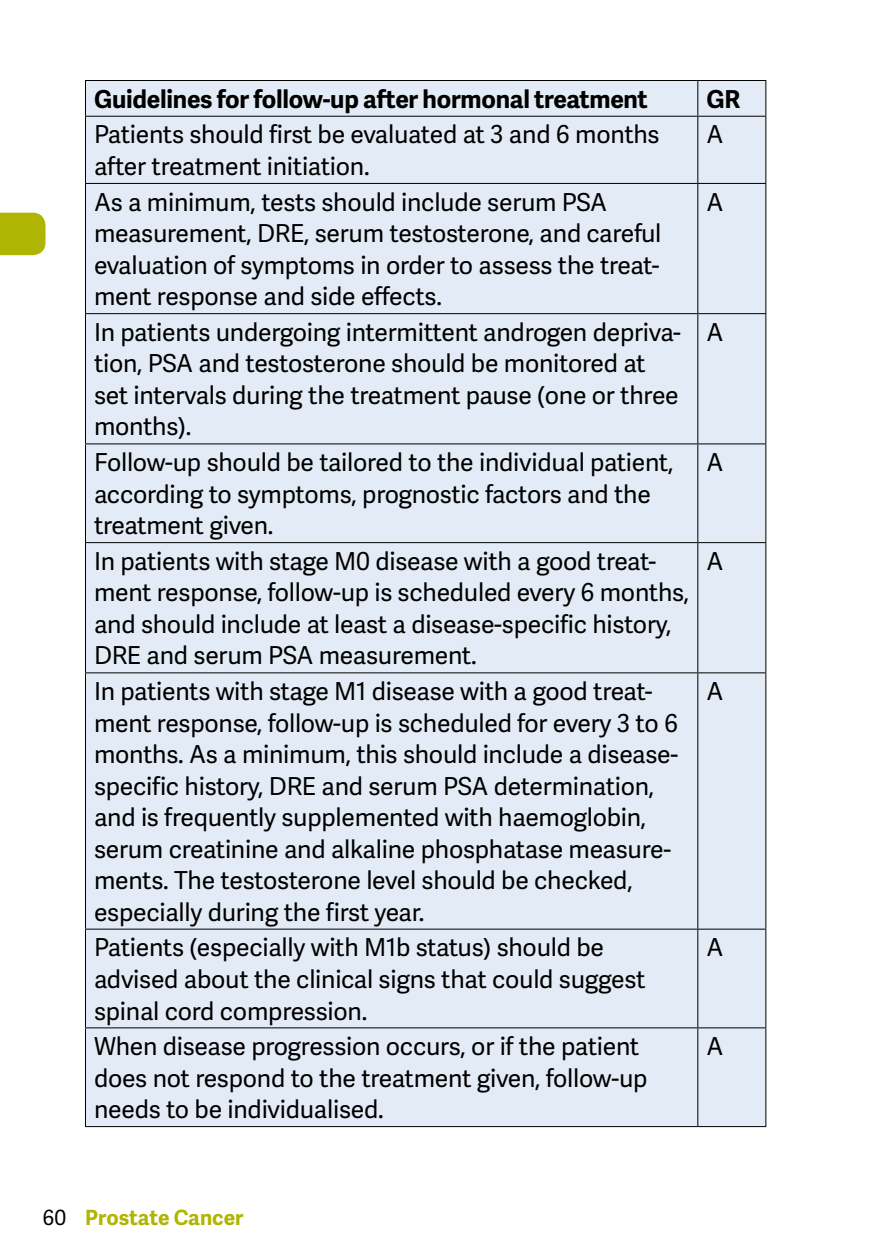
<style>
.page{position:relative;width:893px;height:1259px;background:#fff}
.page>*{position:absolute;margin:0;border:0;box-sizing:border-box;transform-origin:0 0}
.t1{font:24.6px/31.5px "Adelle Sans";letter-spacing:-.01em;color:#000}
.t2{font:700 24.6px "Adelle Sans";letter-spacing:-.01em;color:#000}
.t3{font:700 21px "Adelle Sans";color:#b0b503}
.s1{font-weight:400;color:#000}
</style>
<div class="page">
<div style="left:0;top:213px;width:46px;height:42px;background:#b0b503"></div>
<div style="left:86px;top:81px;width:679px;height:1045px;background:#e3ecf6"></div>
<hr style="left:85px;top:80px;width:613px;height:1px;background:#000">
<hr style="left:85px;top:81px;width:1px;height:35px;background:#000">
<hr style="left:698px;top:80px;width:68px;height:1px;background:#000">
<hr style="left:697px;top:81px;width:1px;height:35px;background:#000">
<hr style="left:765px;top:81px;width:1px;height:35px;background:#000">
<hr style="left:85px;top:116px;width:613px;height:1px;background:#000">
<hr style="left:85px;top:117px;width:1px;height:66px;background:#000">
<hr style="left:698px;top:116px;width:68px;height:1px;background:#000">
<hr style="left:697px;top:117px;width:1px;height:66px;background:#000">
<hr style="left:765px;top:117px;width:1px;height:66px;background:#000">
<hr style="left:85px;top:183px;width:613px;height:1px;background:#000">
<hr style="left:85px;top:184px;width:1px;height:129px;background:#000">
<hr style="left:698px;top:183px;width:68px;height:1px;background:#000">
<hr style="left:697px;top:184px;width:1px;height:129px;background:#000">
<hr style="left:765px;top:184px;width:1px;height:129px;background:#000">
<hr style="left:85px;top:313px;width:613px;height:1px;background:#000">
<hr style="left:85px;top:314px;width:1px;height:129px;background:#000">
<hr style="left:698px;top:313px;width:68px;height:1px;background:#000">
<hr style="left:697px;top:314px;width:1px;height:129px;background:#000">
<hr style="left:765px;top:314px;width:1px;height:129px;background:#000">
<hr style="left:85px;top:443px;width:613px;height:1px;background:#000">
<hr style="left:85px;top:444px;width:1px;height:98px;background:#000">
<hr style="left:698px;top:443px;width:68px;height:1px;background:#000">
<hr style="left:697px;top:444px;width:1px;height:98px;background:#000">
<hr style="left:765px;top:444px;width:1px;height:98px;background:#000">
<hr style="left:85px;top:542px;width:613px;height:1px;background:#000">
<hr style="left:85px;top:543px;width:1px;height:129px;background:#000">
<hr style="left:698px;top:542px;width:68px;height:1px;background:#000">
<hr style="left:697px;top:543px;width:1px;height:129px;background:#000">
<hr style="left:765px;top:543px;width:1px;height:129px;background:#000">
<hr style="left:85px;top:672px;width:613px;height:1px;background:#000">
<hr style="left:85px;top:673px;width:1px;height:255px;background:#000">
<hr style="left:698px;top:672px;width:68px;height:1px;background:#000">
<hr style="left:697px;top:673px;width:1px;height:255px;background:#000">
<hr style="left:765px;top:673px;width:1px;height:255px;background:#000">
<hr style="left:85px;top:928px;width:613px;height:1px;background:#000">
<hr style="left:85px;top:929px;width:1px;height:98px;background:#000">
<hr style="left:698px;top:928px;width:68px;height:1px;background:#000">
<hr style="left:697px;top:929px;width:1px;height:98px;background:#000">
<hr style="left:765px;top:929px;width:1px;height:98px;background:#000">
<hr style="left:85px;top:1027px;width:613px;height:1px;background:#000">
<hr style="left:85px;top:1028px;width:1px;height:98px;background:#000">
<hr style="left:698px;top:1027px;width:68px;height:1px;background:#000">
<hr style="left:697px;top:1028px;width:1px;height:98px;background:#000">
<hr style="left:765px;top:1028px;width:1px;height:98px;background:#000">
<hr style="left:85px;top:1126px;width:613px;height:1px;background:#000">
<hr style="left:698px;top:1126px;width:68px;height:1px;background:#000">
<p class="t2" style="left:94px;top:81px;width:555px">Guidelines for follow-up after hormonal treatment</p>
<p class="t2" style="left:706px;top:81px;width:35px">GR</p>
<p class="t1" style="left:94px;top:118px;width:567px">Patients should first be evaluated at 3 and 6 months after treatment initiation.</p>
<p class="t1" style="left:706px;top:118px;width:19px">A</p>
<p class="t1" style="left:94px;top:185px;width:569px">As a minimum, tests should include serum PSA measurement, DRE, serum testosterone, and careful evaluation of symptoms in order to assess the treat&shy;ment response and side effects.</p>
<p class="t1" style="left:706px;top:185px;width:19px">A</p>
<p class="t1" style="left:94px;top:315px;width:588px">In patients undergoing intermittent androgen depriva&shy;tion, PSA and testosterone should be monitored at set intervals during the treatment pause (one or three months).</p>
<p class="t1" style="left:706px;top:316px;width:19px">A</p>
<p class="t1" style="left:94px;top:446px;width:581px">Follow-up should be tailored to the individual patient, according to symptoms, prognostic factors and the treatment given.</p>
<p class="t1" style="left:706px;top:446px;width:19px">A</p>
<p class="t1" style="left:94px;top:544px;width:597px">In patients with stage M0 disease with a good treat&shy;ment response, follow-up is scheduled every 6 months, and should include at least a disease-specific history, DRE and serum PSA measurement.</p>
<p class="t1" style="left:706px;top:544px;width:19px">A</p>
<p class="t1" style="left:94px;top:675px;width:586px">In patients with stage M1 disease with a good treat&shy;ment response, follow-up is scheduled for every 3 to 6 months. As a minimum, this should include a disease&shy;specific history, DRE and serum PSA determination, and is frequently supplemented with haemoglobin, serum creatinine and alkaline phosphatase measure&shy;ments. The testosterone level should be checked, especially during the first year.</p>
<p class="t1" style="left:706px;top:675px;width:19px">A</p>
<p class="t1" style="left:94px;top:931px;width:553px">Patients (especially with M1b status) should be advised about the clinical signs that could suggest spinal cord compression.</p>
<p class="t1" style="left:706px;top:931px;width:19px">A</p>
<p class="t1" style="left:94px;top:1030px;width:555px">When disease progression occurs, or if the patient does not respond to the treatment given, follow-up needs to be individualised.</p>
<p class="t1" style="left:706px;top:1030px;width:19px">A</p>
<p class="t3" style="left:43px;top:1202px;width:202px"><span class="s1">60</span> Prostate Cancer</p>
</div>
